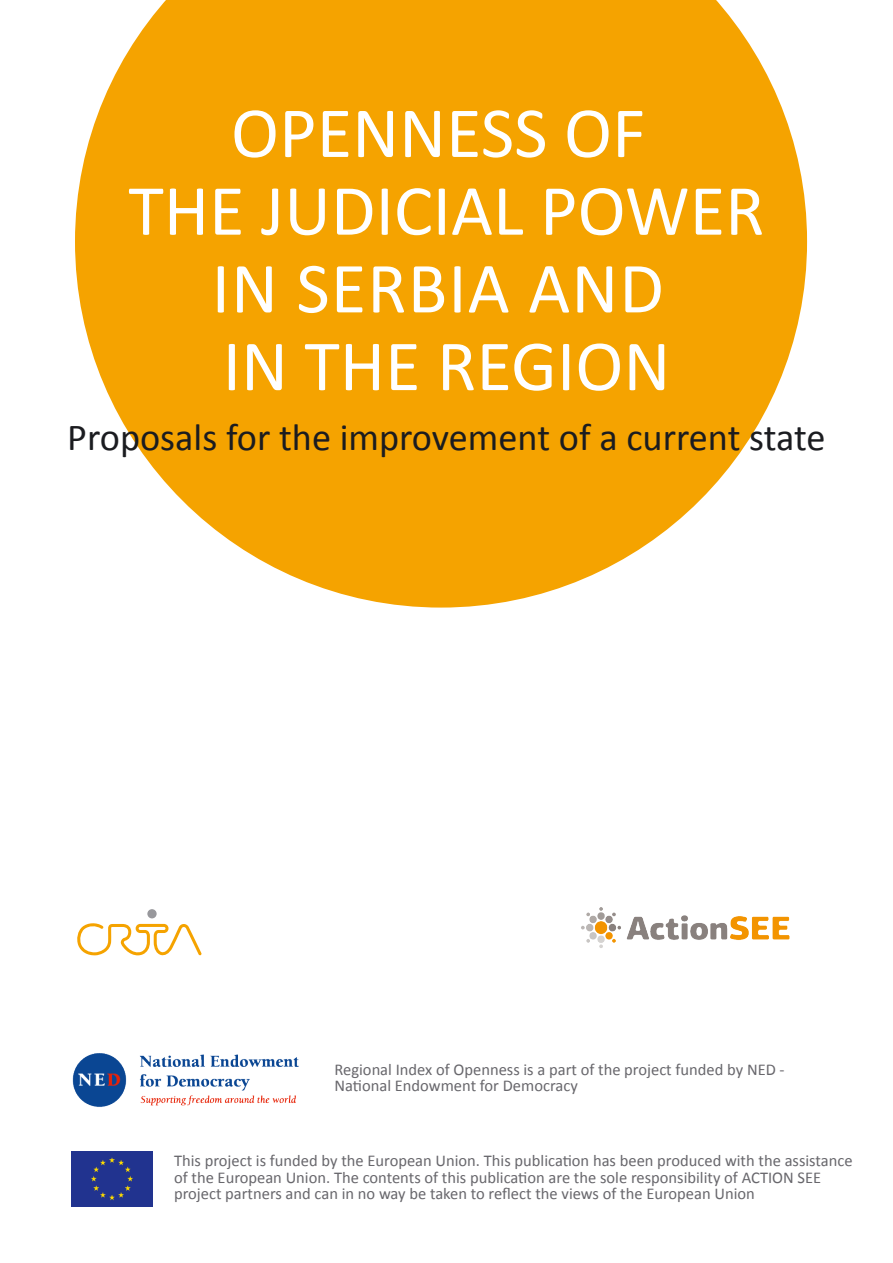
<style>
.page{position:relative;width:893px;height:1263px;background:#fff}
.page>*{position:absolute;margin:0;border:0;box-sizing:border-box;transform-origin:0 0}
.t1{font:72.75px/77.7px "Calibri";color:#fff;text-align:center}
.t2{font:38.25px "Calibri";color:#1b1c20}
.t3{font:16.5px/16.5px "Calibri";color:#68676c}
</style>
<div class="page">
<svg style="left:75px;top:0;width:732px;height:608px;fill:#f5a300"></svg>
<div style="left:72px;top:1152px;width:81px;height:54px;background:#21338f"></div>
<img style="left:581px;top:907px;width:209px;height:41px">
<img style="left:72px;top:1053px;width:227px;height:54px">
<svg style="left:77px;top:923px;width:125px;height:33px"></svg>
<div style="left:147px;top:909px;width:10px;height:9px;background:#98989c;border-radius:50%"></div>
<p class="t1" style="left:128px;top:94px;width:638px">OPENNESS OF<br>THE JUDICIAL POWER<br>IN SERBIA AND<br>IN THE REGION</p>
<p class="t2" style="left:67px;top:413px;width:760px">Proposals for the improvement of a current state</p>
<p class="t3" style="left:334px;top:1061px;width:452px">Regional Index of Openness is a part of the project funded by NED -<br>National Endowment for Democracy</p>
<p class="t3" style="left:174px;top:1153px;width:680px">This project is funded by the European Union. This publication has been produced with the assistance of the European Union. The contents of this publication are the sole responsibility of ACTION SEE project partners and can in no way be taken to reflect the views of the European Union</p>
</div>
